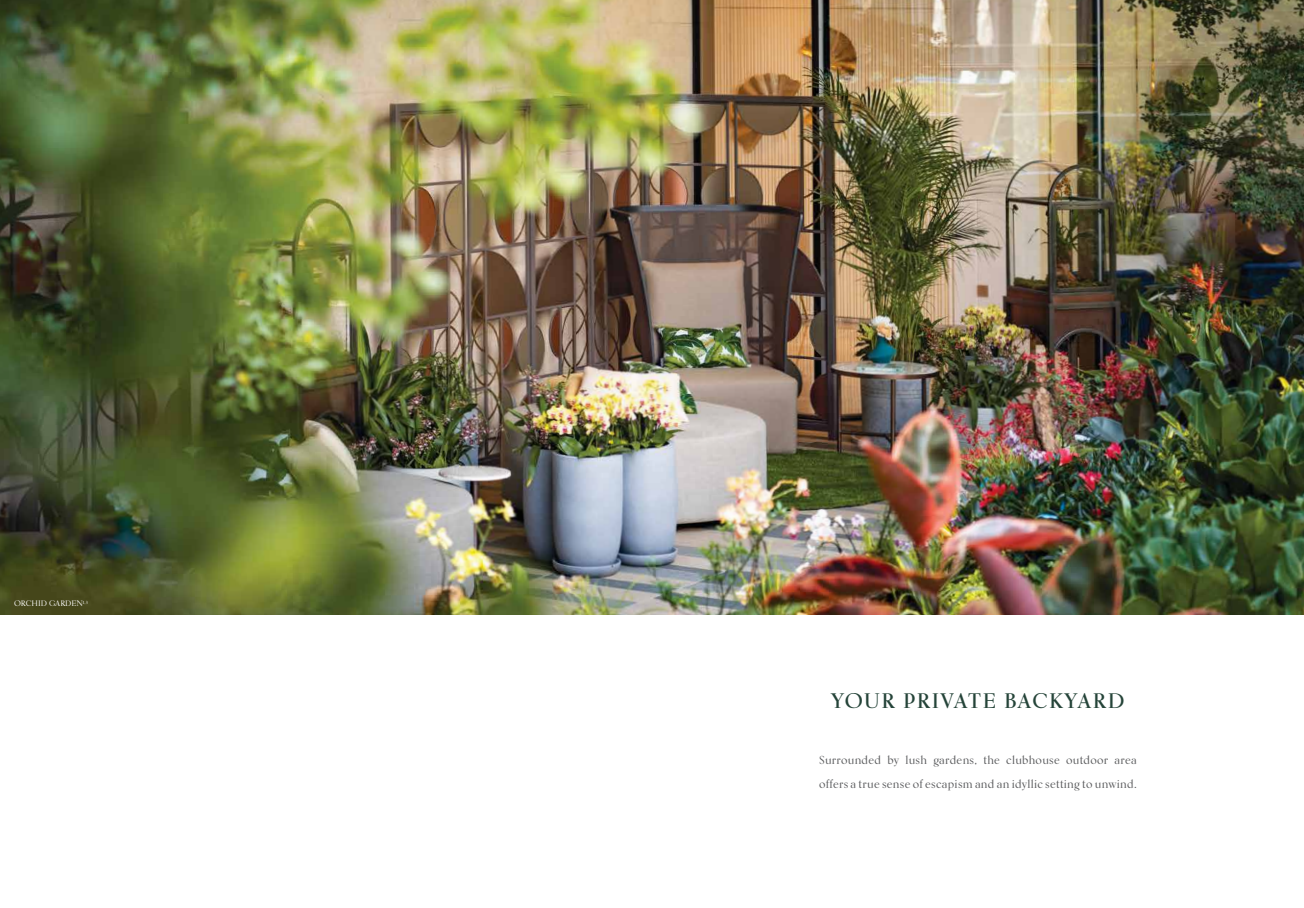
<style>
.page{position:relative;width:1304px;height:908px;background:#fff}
.page>*{position:absolute;margin:0;border:0;box-sizing:border-box;transform-origin:0 0}
.t1{font:700 21px "Kumlien Pro";letter-spacing:.07em;color:#254439}
.t2{font:500 11.5px/24px "Kumlien Pro";letter-spacing:.025em;color:#58595b}
.t3{font:500 8px "Kumlien Pro";color:#fff}
</style>
<div class="page">
<img style="left:0;top:0;width:1304px;height:614px">
<p class="t3" style="left:14px;top:598px;width:75px">ORCHID GARDEN<sup>1,3</sup></p>
<h1 class="t1" style="left:831px;top:686px;width:295px">YOUR PRIVATE BACKYARD</h1>
<p class="t2" style="left:819px;top:747px;width:319px">Surrounded by lush gardens, the clubhouse outdoor area offers a true sense of escapism and an idyllic setting to unwind.</p>
</div>
